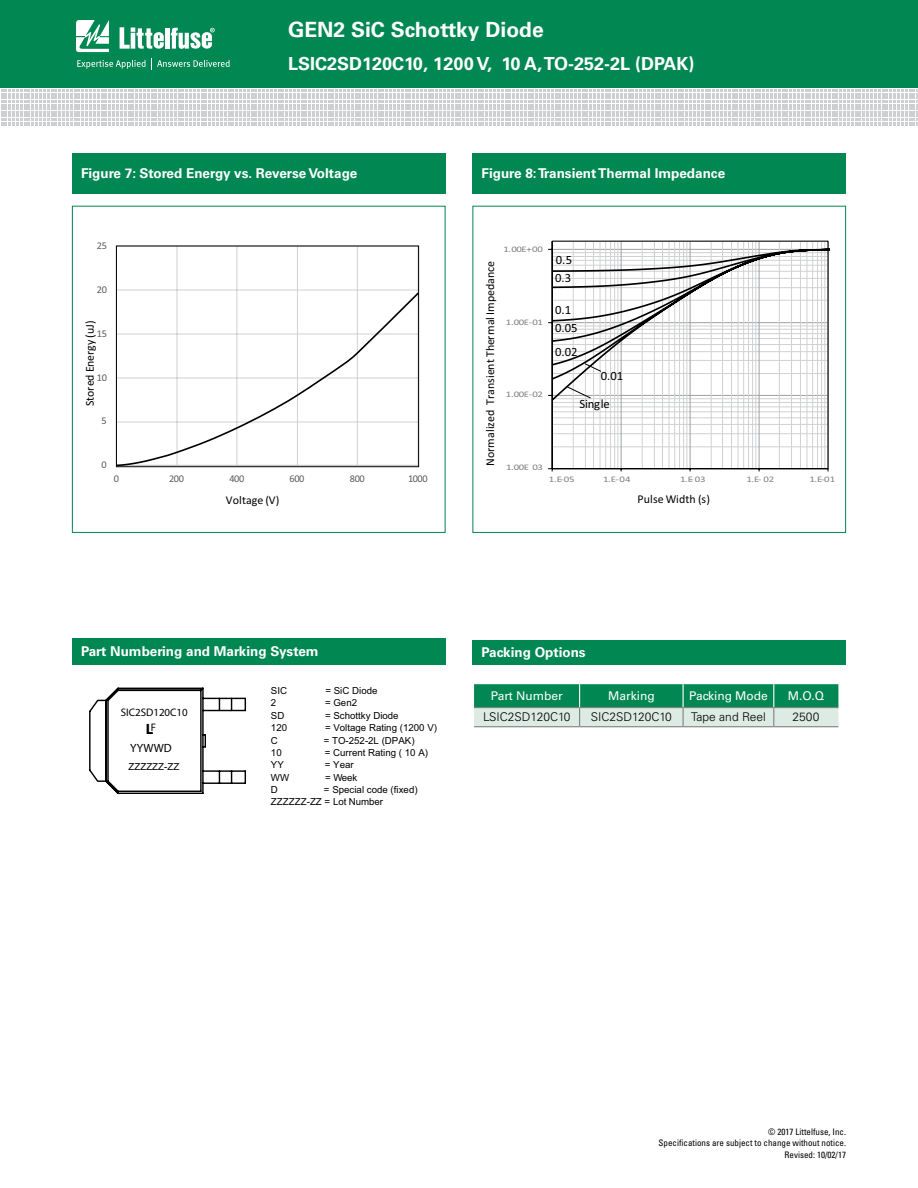
<style>
.page{position:relative;width:918px;height:1188px;background:#fff}
.page>*{position:absolute;margin:0;border:0;box-sizing:border-box;transform-origin:0 0}
.t1{font:700 21px "Univers LT Std";color:#fff}
.t2{font:700 18px "Univers LT Std";color:#fff}
.t3{font:700 14.85px "Myriad Pro";color:#000}
.t4{font:700 13.5px "Univers LT Std";color:#fff}
.t5{font:12.6px "Calibri";letter-spacing:-.005em;color:#000}
.t6{font:12px "Calibri";letter-spacing:.005em;color:#000}
.t7{font:300 12px "Univers LT Std";color:#000}
.t8{font:12px "Univers LT Std";color:#fff}
.t9{font:12px "Myriad Pro";letter-spacing:.01em;color:#000}
.t10{font:11.85px "Calibri";letter-spacing:.005em;color:#000}
.t11{font:10.95px "Myriad Pro";color:#000}
.t12{font:10.35px "Calibri";letter-spacing:-.04em;color:#5b5c5e}
.t13{font:9.75px "Arial";color:#000}
.t14{font:condensed 9px/10.8px "Univers LT Std";color:#000;text-align:right}
.t15{font:8.55px "Calibri";letter-spacing:-.04em;color:#7e7f83;scale:1.27 1}
</style>
<div class="page">
<div style="left:0;top:0;width:918px;height:88px;background:#008752"></div>
<svg style="left:1px;top:89px;width:917px;height:35px"></svg>
<svg style="left:76px;top:20px;width:33px;height:32px"></svg>
<hr style="left:165px;top:28px;width:4px;height:21px;background:#fff">
<svg style="left:171px;top:28px;width:44px;height:21px"></svg>
<svg style="left:120px;top:27px;width:44px;height:22px"></svg>
<svg style="left:77px;top:58px;width:153px;height:11px"></svg>
<div style="left:472px;top:640px;width:374px;height:24px;background:#008752"></div>
<svg style="left:474px;top:684px;width:364px;height:42px;background:#63b292"></svg>
<hr style="left:474px;top:726px;width:106px;height:1px;background:#808285">
<hr style="left:580px;top:726px;width:103px;height:1px;background:#808285">
<hr style="left:683px;top:726px;width:91px;height:1px;background:#808285">
<hr style="left:774px;top:726px;width:64px;height:1px;background:#808285">
<div style="left:72px;top:638px;width:374px;height:26px;background:#008752"></div>
<svg style="left:89px;top:687px;width:157px;height:107px"></svg>
<div style="left:72px;top:153px;width:374px;height:41px;background:#008752"></div>
<div style="left:472px;top:153px;width:374px;height:41px;background:#008752"></div>
<hr style="left:116px;top:290px;width:302px;height:1px;background:#d0d1d2">
<hr style="left:357px;top:246px;width:1px;height:219px;background:#d0d1d2">
<hr style="left:297px;top:246px;width:1px;height:219px;background:#d0d1d2">
<hr style="left:237px;top:246px;width:1px;height:219px;background:#d0d1d2">
<hr style="left:177px;top:246px;width:1px;height:219px;background:#d0d1d2">
<svg style="left:118px;top:291px;width:299px;height:174px"></svg>
<div style="left:116px;top:246px;width:303px;height:221px;border:1px solid #000"></div>
<div style="left:72px;top:206px;width:374px;height:327px;border:1px solid #008752"></div>
<svg style="left:548px;top:241px;width:281px;height:231px"></svg>
<svg style="left:552px;top:248px;width:278px;height:219px"></svg>
<svg style="left:566px;top:363px;width:36px;height:36px"></svg>
<div style="left:472px;top:206px;width:374px;height:327px;border:1px solid #008752"></div>
<h1 class="t1" style="left:288px;top:18px;width:257px">GEN2 SiC Schottky Diode</h1>
<h2 class="t2" style="left:288px;top:54px;width:408px">LSIC2SD120C10, 1200 V, 10 A, TO-252-2L (DPAK)</h2>
<h3 class="t4" style="left:81px;top:166px;width:278px">Figure 7: Stored Energy vs. Reverse Voltage</h3>
<h3 class="t4" style="left:482px;top:166px;width:245px">Figure 8: Transient Thermal Impedance</h3>
<p class="t12" style="left:97px;top:239px;width:12px">25</p>
<p class="t12" style="left:97px;top:283px;width:12px">20</p>
<p class="t6" style="left:82px;top:406px;width:87px;rotate:-90deg">Stored Energy (uJ)</p>
<p class="t12" style="left:97px;top:327px;width:12px">15</p>
<p class="t12" style="left:97px;top:371px;width:12px">10</p>
<p class="t12" style="left:102px;top:414px;width:7px">5</p>
<p class="t12" style="left:102px;top:458px;width:7px">0</p>
<p class="t12" style="left:114px;top:472px;width:7px">0</p>
<p class="t12" style="left:169px;top:472px;width:16px">200</p>
<p class="t12" style="left:229px;top:472px;width:16px">400</p>
<p class="t12" style="left:290px;top:472px;width:16px">600</p>
<p class="t12" style="left:350px;top:472px;width:16px">800</p>
<p class="t12" style="left:408px;top:472px;width:21px">1000</p>
<p class="t10" style="left:226px;top:492px;width:55px">Voltage (V)</p>
<p class="t6" style="left:483px;top:466px;width:206px;rotate:-90deg">Normalized Transient Thermal Impedance</p>
<p class="t15" style="left:504px;top:244px;width:32px">1.00E+00</p>
<p class="t15" style="left:506px;top:316px;width:31px">1.00E-01</p>
<p class="t15" style="left:506px;top:389px;width:31px">1.00E-02</p>
<p class="t5" style="left:556px;top:252px;width:18px">0.5</p>
<p class="t5" style="left:555px;top:270px;width:18px">0.3</p>
<p class="t5" style="left:555px;top:302px;width:18px">0.1</p>
<p class="t5" style="left:555px;top:319px;width:24px">0.05</p>
<p class="t5" style="left:555px;top:344px;width:24px">0.02</p>
<p class="t5" style="left:601px;top:368px;width:24px">0.01</p>
<p class="t5" style="left:580px;top:395px;width:32px">Single</p>
<p class="t15" style="left:506px;top:462px;width:31px">1.00E 03</p>
<p class="t15" style="left:549px;top:474px;width:22px">1.E-05</p>
<p class="t15" style="left:603px;top:474px;width:23px">1.E-04</p>
<p class="t15" style="left:680px;top:474px;width:22px">1.E-03</p>
<p class="t15" style="left:746px;top:474px;width:24px">1.E- 02</p>
<p class="t15" style="left:810px;top:474px;width:22px">1.E-01</p>
<p class="t6" style="left:638px;top:492px;width:74px">Pulse Width (s)</p>
<h3 class="t4" style="left:81px;top:644px;width:239px">Part Numbering and Marking System</h3>
<p class="t11" style="left:121px;top:705px;width:69px">SIC2SD120C10</p>
<p class="t9" style="left:130px;top:741px;width:43px">YYWWD</p>
<h3 class="t3" style="left:146px;top:719px;width:12px">L<sup>F</sup></h3>
<p class="t13" style="left:128px;top:760px;width:52px">ZZZZZZ-ZZ</p>
<p class="t13" style="left:271px;top:684px;width:18px">SIC</p>
<p class="t13" style="left:325px;top:684px;width:54px">= SiC Diode</p>
<p class="t13" style="left:271px;top:697px;width:7px">2</p>
<p class="t13" style="left:325px;top:697px;width:34px">= Gen2</p>
<p class="t13" style="left:271px;top:709px;width:15px">SD</p>
<p class="t13" style="left:325px;top:709px;width:75px">= Schottky Diode</p>
<p class="t13" style="left:271px;top:734px;width:8px">C</p>
<p class="t13" style="left:324px;top:734px;width:92px">= TO-252-2L (DPAK)</p>
<p class="t13" style="left:271px;top:758px;width:14px">YY</p>
<p class="t13" style="left:325px;top:758px;width:30px">= Year</p>
<p class="t13" style="left:271px;top:771px;width:20px">WW</p>
<p class="t13" style="left:325px;top:771px;width:34px">= Week</p>
<p class="t13" style="left:271px;top:796px;width:114px">ZZZZZZ-ZZ = Lot Number</p>
<p class="t13" style="left:271px;top:721px;width:18px">120</p>
<p class="t13" style="left:325px;top:721px;width:114px">= Voltage Rating (1200 V)</p>
<p class="t13" style="left:271px;top:746px;width:12px">10</p>
<p class="t13" style="left:325px;top:746px;width:105px">= Current Rating ( 10 A)</p>
<p class="t13" style="left:271px;top:783px;width:8px">D</p>
<p class="t13" style="left:324px;top:783px;width:95px">= Special code (fixed)</p>
<h3 class="t4" style="left:482px;top:644px;width:106px">Packing Options</h3>
<p class="t8" style="left:491px;top:689px;width:74px">Part Number</p>
<p class="t8" style="left:608px;top:689px;width:48px">Marking</p>
<p class="t8" style="left:689px;top:689px;width:80px">Packing Mode</p>
<p class="t8" style="left:788px;top:689px;width:38px">M.O.Q</p>
<p class="t7" style="left:483px;top:709px;width:89px">LSIC2SD120C10</p>
<p class="t7" style="left:591px;top:709px;width:83px">SIC2SD120C10</p>
<p class="t7" style="left:691px;top:709px;width:76px">Tape and Reel</p>
<p class="t7" style="left:793px;top:709px;width:28px">2500</p>
<p class="t14" style="left:659px;top:1126px;width:189px">© 2017 Littelfuse, Inc.<br>Specifications are subject to change without notice.</p>
<p class="t14" style="left:785px;top:1149px;width:63px">Revised: 10/02/17</p>
</div>
